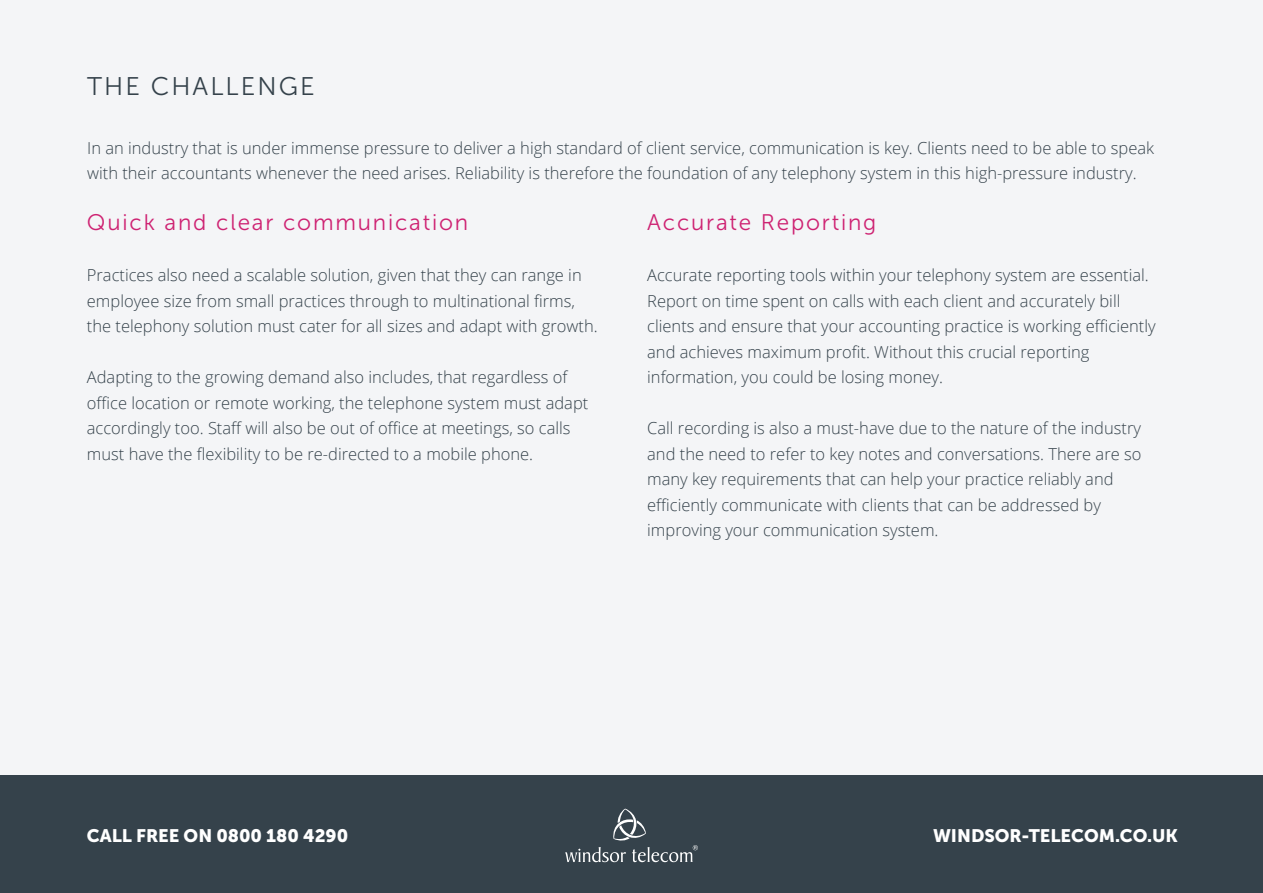
<style>
.page{position:relative;width:1263px;height:893px;background:#f4f5f7}
.page>*{position:absolute;margin:0;border:0;box-sizing:border-box;transform-origin:0 0}
.t1{font:25.5px "Museo Sans 300";letter-spacing:.08em;color:#35424b}
.t2{font:22.5px "Museo Sans 300";letter-spacing:.08em;color:#ce2272}
.t3{font:18px "Museo Sans 900";color:#fff}
.t4{font:300 16.5px/25.5px "Open Sans";color:#35424b}
</style>
<div class="page">
<div style="left:0;top:776px;width:1263px;height:117px;background:#35424b"></div>
<svg style="left:565px;top:809px;width:133px;height:53px"></svg>
<h1 class="t1" style="left:87px;top:73px;width:229px">THE CHALLENGE</h1>
<p class="t4" style="left:87px;top:135px;width:1068px">In an industry that is under immense pressure to deliver a high standard of client service, communication is key. Clients need to be able to speak with their accountants whenever the need arises. Reliability is therefore the foundation of any telephony system in this high-pressure industry.</p>
<h2 class="t2" style="left:87px;top:210px;width:383px">Quick and clear communication</h2>
<p class="t4" style="left:87px;top:262px;width:512px">Practices also need a scalable solution, given that they can range in employee size from small practices through to multinational firms, the telephony solution must cater for all sizes and adapt with growth.</p>
<p class="t4" style="left:87px;top:364px;width:503px">Adapting to the growing demand also includes, that regardless of office location or remote working, the telephone system must adapt accordingly too. Staff will also be out of office at meetings, so calls must have the flexibility to be re-directed to a mobile phone.</p>
<h2 class="t2" style="left:647px;top:210px;width:231px">Accurate Reporting</h2>
<p class="t4" style="left:647px;top:262px;width:510px">Accurate reporting tools within your telephony system are essential.<br>Report on time spent on calls with each client and accurately bill clients and ensure that your accounting practice is working efficiently and achieves maximum profit. Without this crucial reporting information, you could be losing money.</p>
<p class="t4" style="left:647px;top:415px;width:496px">Call recording is also a must-have due to the nature of the industry and the need to refer to key notes and conversations. There are so many key requirements that can help your practice reliably and efficiently communicate with clients that can be addressed by improving your communication system.</p>
<p class="t3" style="left:87px;top:825px;width:263px">CALL FREE ON 0800 180 4290</p>
<p class="t3" style="left:933px;top:825px;width:246px">WINDSOR-TELECOM.CO.UK</p>
</div>
